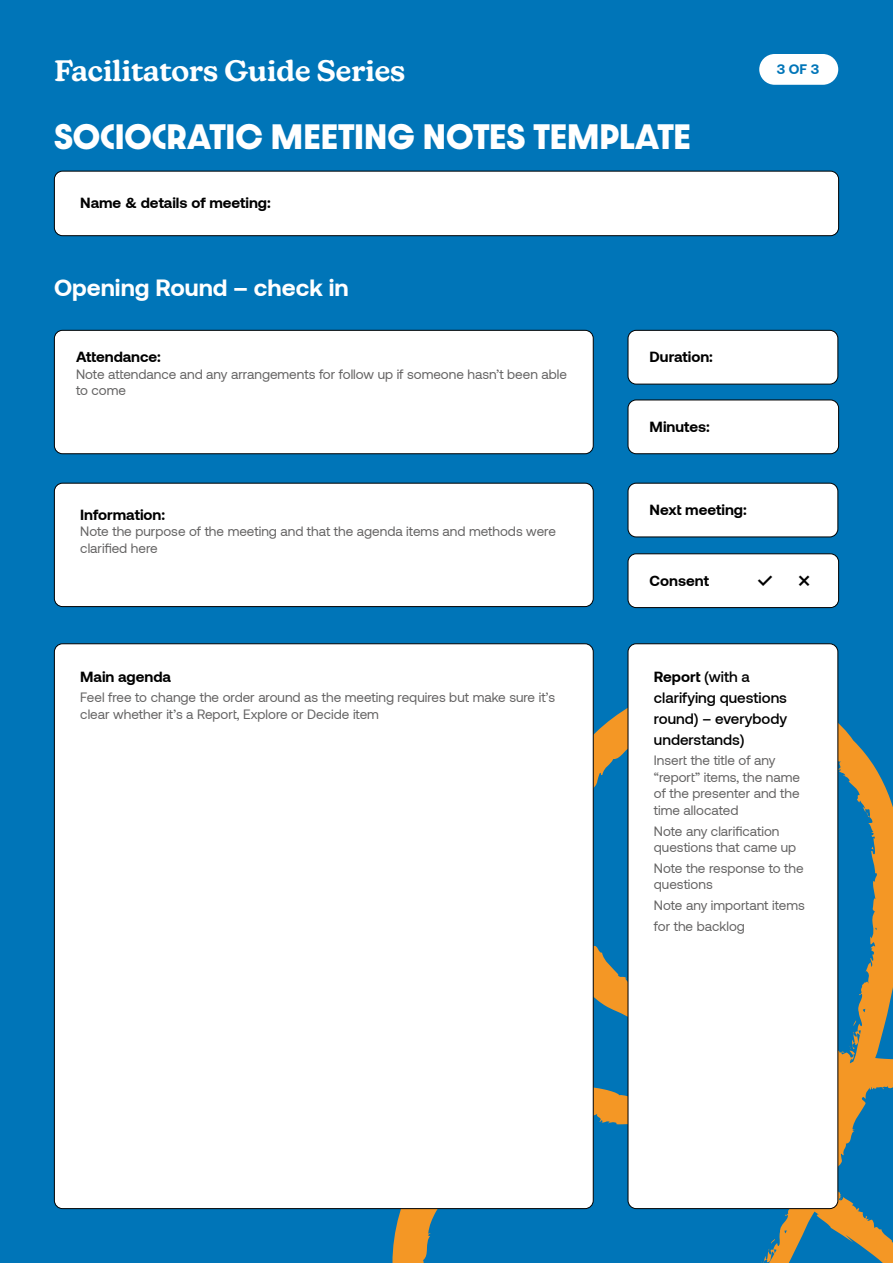
<style>
.page{position:relative;width:893px;height:1263px;background:#0075b8}
.page>*{position:absolute;margin:0;border:0;box-sizing:border-box;transform-origin:0 0}
.TOC_HEADING{font:700 30px "Dazzle Unicase";color:#fff}
.t1{font:600 29.1px "New Kansas";color:#fff}
.t2{font:700 24px "Aeonik";color:#fff}
.t3{font:700 15px "Aeonik";color:#000}
.t4{font:500 15px/21px "Aeonik";color:#000}
.t5{font:700 14.1px "Aeonik";color:#0075b8}
.t6{font:13.5px/16.5px "Aeonik";color:#646363}
.s1{font-weight:700}
</style>
<div class="page">
<svg style="left:391px;top:679px;width:502px;height:584px"></svg>
<div style="left:54px;top:171px;width:785px;height:65px;background:#fff;border-radius:8px"></div>
<div style="left:54px;top:171px;width:785px;height:65px;border:1px solid #000;border-radius:8px"></div>
<div style="left:54px;top:330px;width:539px;height:124px;background:#fff;border-radius:8px"></div>
<div style="left:54px;top:330px;width:540px;height:124px;border:1px solid #000;border-radius:8px"></div>
<div style="left:628px;top:330px;width:210px;height:54px;background:#fff;border-radius:8px"></div>
<div style="left:628px;top:330px;width:210px;height:54px;border:1px solid #000;border-radius:8px"></div>
<div style="left:628px;top:400px;width:211px;height:54px;background:#fff;border-radius:8px"></div>
<div style="left:628px;top:400px;width:211px;height:54px;border:1px solid #000;border-radius:8px"></div>
<div style="left:54px;top:483px;width:539px;height:124px;background:#fff;border-radius:8px"></div>
<div style="left:54px;top:483px;width:540px;height:124px;border:1px solid #000;border-radius:8px"></div>
<div style="left:54px;top:644px;width:539px;height:564px;background:#fff;border-radius:8px"></div>
<div style="left:628px;top:483px;width:210px;height:54px;background:#fff;border-radius:8px"></div>
<div style="left:628px;top:483px;width:210px;height:54px;border:1px solid #000;border-radius:8px"></div>
<div style="left:628px;top:554px;width:211px;height:54px;background:#fff;border-radius:8px"></div>
<div style="left:628px;top:553px;width:211px;height:55px;border:1px solid #000;border-radius:8px"></div>
<div style="left:628px;top:644px;width:210px;height:564px;background:#fff;border-radius:8px"></div>
<div style="left:628px;top:643px;width:210px;height:566px;border:1px solid #000;border-radius:8px"></div>
<div style="left:759px;top:54px;width:79px;height:31px;background:#fff;border-radius:15px"></div>
<p class="t1" style="left:55px;top:53px;width:352px">Facilitators Guide Series</p>
<p class="t5" style="left:777px;top:61px;width:44px">3 OF 3</p>
<p class="TOC_HEADING" style="left:54px;top:113px;width:638px">SOcIOcRATIC MEETING NOTES TEMPLATE</p>
<p class="t3" style="left:80px;top:194px;width:192px">Name &amp; details of meeting:</p>
<p class="t2" style="left:54px;top:274px;width:296px">Opening Round – check in</p>
<p class="t3" style="left:76px;top:349px;width:87px">Attendance:</p>
<p class="t6" style="left:76px;top:366px;width:492px">Note attendance and any arrangements for follow up if someone hasn’t been able to come</p>
<p class="t3" style="left:80px;top:506px;width:86px">Information:</p>
<p class="t6" style="left:80px;top:523px;width:477px">Note the purpose of the meeting and that the agenda items and methods were clarified here</p>
<p class="t3" style="left:80px;top:668px;width:92px">Main agenda</p>
<p class="t6" style="left:80px;top:689px;width:476px">Feel free to change the order around as the meeting requires but make sure it’s clear whether it’s a Report, Explore or Decide item</p>
<p class="t3" style="left:650px;top:349px;width:65px">Duration:</p>
<p class="t3" style="left:650px;top:418px;width:62px">Minutes:</p>
<p class="t3" style="left:650px;top:501px;width:99px">Next meeting:</p>
<p class="t3" style="left:650px;top:572px;width:61px">Consent</p>
<p class="t3" style="left:758px;top:572px;width:54px">✓ ✕</p>
<p class="t4" style="left:654px;top:666px;width:135px"><span class="s1">Report</span> (with a clarifying questions round) – everybody understands)</p>
<p class="t6" style="left:654px;top:752px;width:148px">Insert the title of any “report” items, the name of the presenter and the time allocated</p>
<p class="t6" style="left:654px;top:823px;width:144px">Note any clarification questions that came up</p>
<p class="t6" style="left:654px;top:860px;width:151px">Note the response to the questions</p>
<p class="t6" style="left:654px;top:895px;width:152px;line-height:21px">Note any important items for the backlog</p>
</div>
